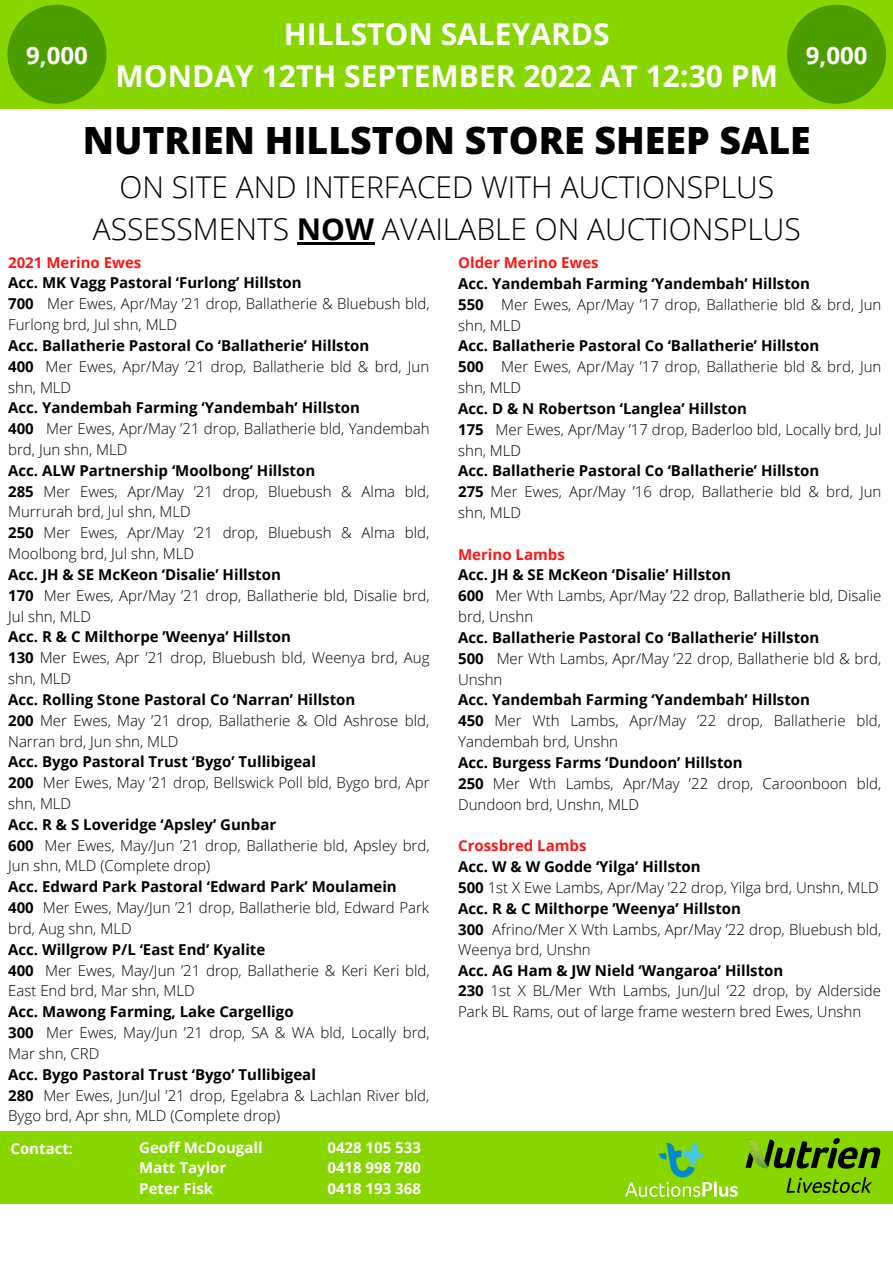
<style>
.page{position:relative;width:893px;height:1263px;background:#fff}
.page>*{position:absolute;margin:0;border:0;box-sizing:border-box;transform-origin:0 0}
.t1{font:800 37.5px "Open Sans";color:#000}
.t2{font:300 30px/41.6px "Open Sans";color:#000;text-align:center}
.t3{font:700 30px/41.6px "Open Sans";color:#fff;text-align:center}
.t4{font:700 24px "Open Sans";color:#fff}
.t5{font:300 15px/20.9px "Open Sans";color:#000}
.t6{font:700 15px/20.9px "Open Sans";color:#fff}
.t7{font:700 15px "Open Sans";color:#ff1616}
.s1{font-weight:700}
</style>
<div class="page">
<div style="left:0;top:1132px;width:893px;height:72px;background:#88d600"></div>
<div style="left:0;top:0;width:893px;height:109px;background:#88d600"></div>
<div style="left:7px;top:5px;width:99px;height:99px;background:#4c9e00;border-radius:50%"></div>
<img style="left:745px;top:1138px;width:136px;height:55px">
<div style="left:787px;top:5px;width:99px;height:99px;background:#4c9e00;border-radius:50%"></div>
<img style="left:625px;top:1143px;width:112px;height:54px">
<hr style="left:297px;top:242px;width:77px;height:2px;background:#000">
<h2 class="t3" style="left:116px;top:13px;width:664px">HILLSTON SALEYARDS<br>MONDAY 12TH SEPTEMBER 2022 AT 12:30 PM</h2>
<h3 class="t4" style="left:26px;top:38px;width:63px">9,000</h3>
<h3 class="t4" style="left:805px;top:38px;width:63px">9,000</h3>
<h1 class="t1" style="left:83px;top:114px;width:729px">NUTRIEN HILLSTON STORE SHEEP SALE</h1>
<h2 class="t2" style="left:93px;top:166px;width:709px">ON SITE AND INTERFACED WITH AUCTIONSPLUS<br>ASSESSMENTS <span class="s1">NOW</span> AVAILABLE ON AUCTIONSPLUS</h2>
<p class="t7" style="left:8px;top:252px;width:135px">2021 Merino Ewes</p>
<p class="t5" style="left:8px;top:272px;width:423px"><span class="s1">Acc. MK Vagg Pastoral ‘Furlong’ Hillston<br>700</span> Mer Ewes, Apr/May ’21 drop, Ballatherie &amp; Bluebush bld,<br>Furlong brd, Jul shn, MLD</p>
<p class="t5" style="left:8px;top:335px;width:422px"><span class="s1">Acc. Ballatherie Pastoral Co ‘Ballatherie’ Hillston<br>400</span> Mer Ewes, Apr/May ’21 drop, Ballatherie bld &amp; brd, Jun shn, MLD</p>
<p class="t5" style="left:8px;top:397px;width:423px"><span class="s1">Acc. Yandembah Farming ‘Yandembah’ Hillston<br>400</span> Mer Ewes, Apr/May ’21 drop, Ballatherie bld, Yandembah brd, Jun shn, MLD</p>
<p class="t5" style="left:8px;top:459px;width:422px"><span class="s1">Acc. ALW Partnership ‘Moolbong’ Hillston<br>285</span> Mer Ewes, Apr/May ’21 drop, Bluebush &amp; Alma bld, Murrurah brd, Jul shn, MLD<br><span class="s1">250</span> Mer Ewes, Apr/May ’21 drop, Bluebush &amp; Alma bld, Moolbong brd, Jul shn, MLD</p>
<p class="t5" style="left:8px;top:564px;width:423px"><span class="s1">Acc. JH &amp; SE McKeon ‘Disalie’ Hillston<br>170</span> Mer Ewes, Apr/May ’21 drop, Ballatherie bld, Disalie brd,<br>Jul shn, MLD</p>
<p class="t5" style="left:8px;top:626px;width:423px"><span class="s1">Acc. R &amp; C Milthorpe ’Weenya’ Hillston<br>130</span> Mer Ewes, Apr ’21 drop, Bluebush bld, Weenya brd, Aug shn, MLD</p>
<p class="t5" style="left:8px;top:689px;width:422px"><span class="s1">Acc. Rolling Stone Pastoral Co ‘Narran’ Hillston<br>200</span> Mer Ewes, May ’21 drop, Ballatherie &amp; Old Ashrose bld,<br>Narran brd, Jun shn, MLD</p>
<p class="t5" style="left:8px;top:751px;width:423px"><span class="s1">Acc. Bygo Pastoral Trust ‘Bygo’ Tullibigeal<br>200</span> Mer Ewes, May ’21 drop, Bellswick Poll bld, Bygo brd, Apr shn, MLD</p>
<p class="t5" style="left:8px;top:813px;width:423px"><span class="s1">Acc. R &amp; S Loveridge ‘Apsley’ Gunbar<br>600</span> Mer Ewes, May/Jun ’21 drop, Ballatherie bld, Apsley brd,<br>Jun shn, MLD (Complete drop)</p>
<p class="t5" style="left:8px;top:876px;width:422px"><span class="s1">Acc. Edward Park Pastoral ‘Edward Park’ Moulamein<br>400</span> Mer Ewes, May/Jun ’21 drop, Ballatherie bld, Edward Park brd, Aug shn, MLD</p>
<p class="t5" style="left:8px;top:938px;width:423px"><span class="s1">Acc. Willgrow P/L ‘East End’ Kyalite<br>400</span> Mer Ewes, May/Jun ’21 drop, Ballatherie &amp; Keri Keri bld,<br>East End brd, Mar shn, MLD</p>
<p class="t5" style="left:8px;top:1001px;width:423px"><span class="s1">Acc. Mawong Farming, Lake Cargelligo<br>300</span> Mer Ewes, May/Jun ’21 drop, SA &amp; WA bld, Locally brd,<br>Mar shn, CRD</p>
<p class="t5" style="left:8px;top:1063px;width:423px"><span class="s1">Acc. Bygo Pastoral Trust ‘Bygo’ Tullibigeal<br>280</span> Mer Ewes, Jun/Jul ’21 drop, Egelabra &amp; Lachlan River bld,<br>Bygo brd, Apr shn, MLD (Complete drop)</p>
<p class="t6" style="left:10px;top:1138px;width:64px">Contact:</p>
<p class="t6" style="left:139px;top:1136px;width:125px">Geoff McDougall<br>Matt Taylor<br>Peter Fisk</p>
<p class="t6" style="left:327px;top:1136px;width:95px;text-align:justify">0428 105 533<br>0418 998 780<br>0418 193 368</p>
<p class="t7" style="left:458px;top:252px;width:142px">Older Merino Ewes</p>
<p class="t5" style="left:458px;top:273px;width:425px"><span class="s1">Acc. Yandembah Farming ‘Yandembah’ Hillston<br>550</span> Mer Ewes, Apr/May ’17 drop, Ballatherie bld &amp; brd, Jun shn, MLD</p>
<p class="t5" style="left:458px;top:335px;width:425px"><span class="s1">Acc. Ballatherie Pastoral Co ‘Ballatherie’ Hillston<br>500</span> Mer Ewes, Apr/May ’17 drop, Ballatherie bld &amp; brd, Jun shn, MLD</p>
<p class="t5" style="left:458px;top:398px;width:425px"><span class="s1">Acc. D &amp; N Robertson ‘Langlea’ Hillston<br>175</span> Mer Ewes, Apr/May ’17 drop, Baderloo bld, Locally brd, Jul shn, MLD</p>
<p class="t5" style="left:458px;top:460px;width:425px"><span class="s1">Acc. Ballatherie Pastoral Co ‘Ballatherie’ Hillston<br>275</span> Mer Ewes, Apr/May ’16 drop, Ballatherie bld &amp; brd, Jun shn, MLD</p>
<p class="t7" style="left:458px;top:544px;width:108px">Merino Lambs</p>
<p class="t5" style="left:458px;top:564px;width:425px"><span class="s1">Acc. JH &amp; SE McKeon ‘Disalie’ Hillston<br>600</span> Mer Wth Lambs, Apr/May ’22 drop, Ballatherie bld, Disalie brd, Unshn</p>
<p class="t5" style="left:458px;top:627px;width:425px"><span class="s1">Acc. Ballatherie Pastoral Co ‘Ballatherie’ Hillston<br>500</span> Mer Wth Lambs, Apr/May ’22 drop, Ballatherie bld &amp; brd,<br>Unshn</p>
<p class="t5" style="left:458px;top:689px;width:424px"><span class="s1">Acc. Yandembah Farming ‘Yandembah’ Hillston<br>450</span> Mer Wth Lambs, Apr/May ’22 drop, Ballatherie bld,<br>Yandembah brd, Unshn</p>
<p class="t5" style="left:458px;top:752px;width:424px"><span class="s1">Acc. Burgess Farms ‘Dundoon’ Hillston<br>250</span> Mer Wth Lambs, Apr/May ’22 drop, Caroonboon bld,<br>Dundoon brd, Unshn, MLD</p>
<p class="t7" style="left:458px;top:835px;width:130px">Crossbred Lambs</p>
<p class="t5" style="left:458px;top:856px;width:424px"><span class="s1">Acc. W &amp; W Godde ‘Yilga’ Hillston<br>500</span> 1st X Ewe Lambs, Apr/May ’22 drop, Yilga brd, Unshn, MLD <span class="s1">Acc. R &amp; C Milthorpe ’Weenya’ Hillston<br>300</span> Afrino/Mer X Wth Lambs, Apr/May ’22 drop, Bluebush bld, Weenya brd, Unshn</p>
<p class="t5" style="left:458px;top:959px;width:424px"><span class="s1">Acc. AG Ham &amp; JW Nield ‘Wangaroa’ Hillston<br>230</span> 1st X BL/Mer Wth Lambs, Jun/Jul ’22 drop, by Alderside<br>Park BL Rams, out of large frame western bred Ewes, Unshn</p>
</div>
